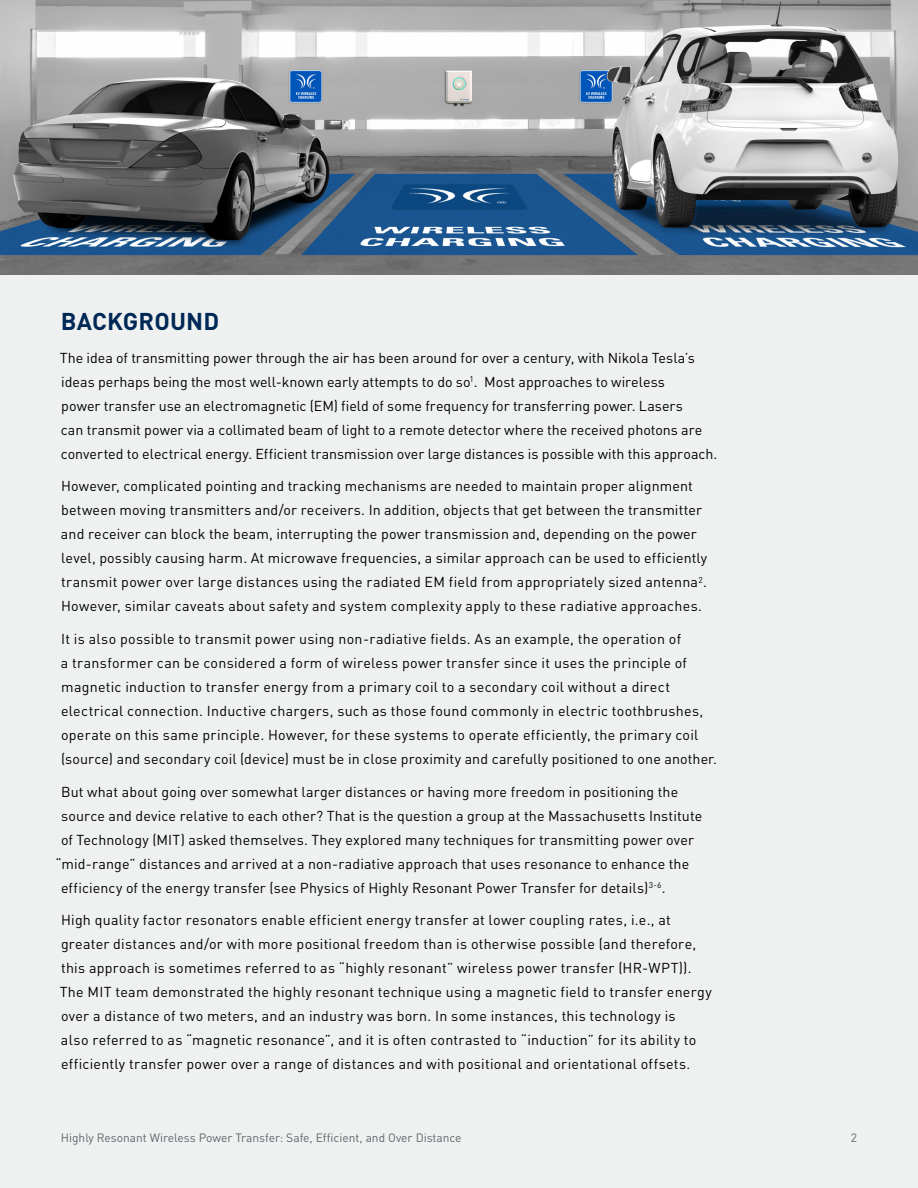
<style>
.page{position:relative;width:918px;height:1188px;background:#eff1f1}
.page>*{position:absolute;margin:0;border:0;box-sizing:border-box;transform-origin:0 0}
.t1{font:700 24px "DINOT";letter-spacing:.005em;color:#002856}
.t2{font:14.25px/24px "DINOT";letter-spacing:.015em;color:#000}
.t3{font:12px "DINOT";color:#61646a}
</style>
<div class="page">
<img style="left:0;top:0;width:918px;height:274px">
<h1 class="t1" style="left:61px;top:306px;width:160px">BACKGROUND</h1>
<p class="t2" style="left:60px;top:345px;width:659px">The idea of transmitting power through the air has been around for over a century, with Nikola Tesla’s ideas perhaps being the most well-known early attempts to do so<sup>1</sup>. Most approaches to wireless<br>power transfer use an electromagnetic (EM) field of some frequency for transferring power. Lasers<br>can transmit power via a collimated beam of light to a remote detector where the received photons are converted to electrical energy. Efficient transmission over large distances is possible with this approach.</p>
<p class="t2" style="left:61px;top:474px;width:648px">However, complicated pointing and tracking mechanisms are needed to maintain proper alignment between moving transmitters and/or receivers. In addition, objects that get between the transmitter and receiver can block the beam, interrupting the power transmission and, depending on the power level, possibly causing harm. At microwave frequencies, a similar approach can be used to efficiently transmit power over large distances using the radiated EM field from appropriately sized antenna<sup>2</sup>.<br>However, similar caveats about safety and system complexity apply to these radiative approaches.</p>
<p class="t2" style="left:61px;top:627px;width:658px">It is also possible to transmit power using non-radiative fields. As an example, the operation of<br>a transformer can be considered a form of wireless power transfer since it uses the principle of magnetic induction to transfer energy from a primary coil to a secondary coil without a direct electrical connection. Inductive chargers, such as those found commonly in electric toothbrushes, operate on this same principle. However, for these systems to operate efficiently, the primary coil (source) and secondary coil (device) must be in close proximity and carefully positioned to one another.</p>
<p class="t2" style="left:61px;top:779px;width:619px">But what about going over somewhat larger distances or having more freedom in positioning the</p>
<p class="t2" style="left:61px;top:803px;width:643px">source and device relative to each other? That is the question a group at the Massachusetts Institute</p>
<p class="t2" style="left:61px;top:827px;width:635px">of Technology (MIT) asked themselves. They explored many techniques for transmitting power over</p>
<p class="t2" style="left:56px;top:851px;width:635px">“mid-range” distances and arrived at a non-radiative approach that uses resonance to enhance the</p>
<p class="t2" style="left:61px;top:875px;width:606px">efficiency of the energy transfer (see Physics of Highly Resonant Power Transfer for details)<sup>3-6</sup>.</p>
<p class="t2" style="left:60px;top:908px;width:654px">High quality factor resonators enable efficient energy transfer at lower coupling rates, i.e., at greater distances and/or with more positional freedom than is otherwise possible (and therefore, this approach is sometimes referred to as “highly resonant” wireless power transfer (HR-WPT)).<br>The MIT team demonstrated the highly resonant technique using a magnetic field to transfer energy over a distance of two meters, and an industry was born. In some instances, this technology is<br>also referred to as “magnetic resonance”, and it is often contrasted to “induction” for its ability to efficiently transfer power over a range of distances and with positional and orientational offsets.</p>
<p class="t3" style="left:61px;top:1130px;width:402px">Highly Resonant Wireless Power Transfer: Safe, Efficient, and Over Distance</p>
<p class="t3" style="left:851px;top:1130px;width:8px">2</p>
</div>
